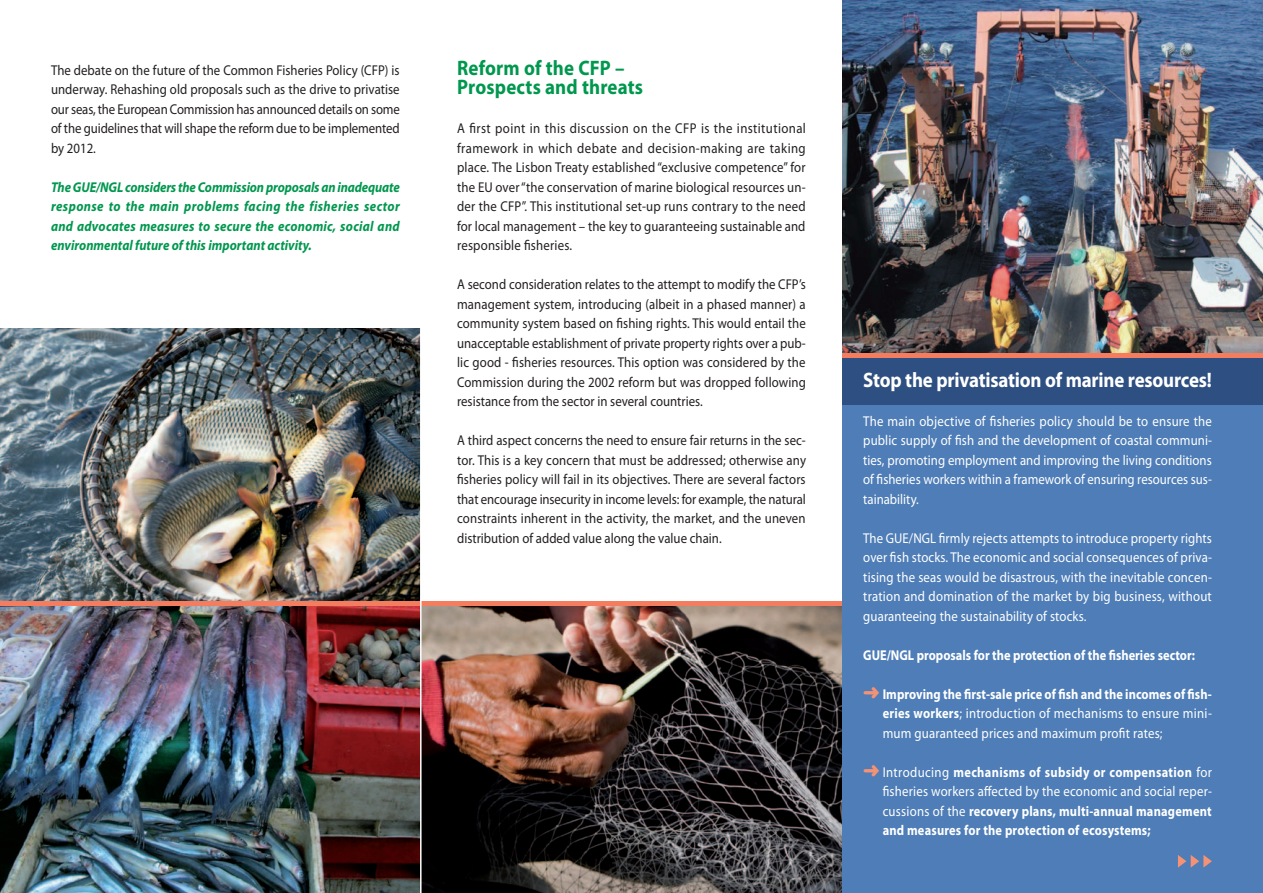
<style>
.page{position:relative;width:1263px;height:893px;background:#fff}
.page>*{position:absolute;margin:0;border:0;box-sizing:border-box;transform-origin:0 0}
.titre_blanc{font:700 21px "Myriad Pro";letter-spacing:-.01em;color:#fff;scale:.9 1}
.titre_couleur{font:700 21px/19.5px "Myriad Pro";letter-spacing:.01em;color:#00974e;scale:.9 1}
.body{font:14.25px/19.5px "Myriad Pro";color:#231f20;text-align:justify;scale:.9 1}
.body-2{font:14.25px/19.5px "Myriad Pro";letter-spacing:.01em;color:#fff;text-align:justify;scale:.9 1}
.body-3{font:700 14.25px/19.5px "Myriad Pro";letter-spacing:.005em;color:#fff;text-align:justify;scale:.87 1}
.body-4{font:italic 700 14.25px/19.5px "Myriad Pro";color:#00974e;text-align:justify;scale:.9 1}
.s1{color:#f69274}
.s2{font-weight:700}
.s3{font-weight:400}
</style>
<div class="page">
<div style="left:842px;top:0;width:421px;height:893px;background:#4e7db7"></div>
<img style="left:842px;top:0;width:421px;height:353px">
<img style="left:0;top:606px;width:842px;height:287px">
<img style="left:0;top:328px;width:420px;height:273px">
<div style="left:0;top:601px;width:842px;height:5px;background:#f37d5e"></div>
<div style="left:842px;top:353px;width:421px;height:51px;background:#2e4f81"></div>
<hr style="left:842px;top:353px;width:421px;height:4px;background:#f37d5e">
<hr style="left:420px;top:319px;width:2px;height:574px;background:#fff">
<svg style="left:1178px;top:855px;width:34px;height:13px"></svg>
<p class="body" style="left:51px;top:60px;width:389px">The debate on the future of the Common Fisheries Policy (CFP) is underway. Rehashing old proposals such as the drive to privatise our seas, the European Commission has announced details on some of the guidelines that will shape the reform due to be implemented by 2012.</p>
<p class="body-4" style="left:51px;top:177px;width:389px">The GUE/NGL considers the Commission proposals an inadequate response to the main problems facing the fisheries sector and advocates measures to secure the economic, social and environmental future of this important activity.</p>
<p class="titre_couleur" style="left:457px;top:57px;width:208px">Reform of the CFP –<br>Prospects and threats</p>
<p class="body" style="left:457px;top:119px;width:389px">A first point in this discussion on the CFP is the institutional framework in which debate and decision-making are taking place. The Lisbon Treaty established “exclusive competence” for the EU over “the conservation of marine biological resources un&shy;der the CFP”. This institutional set-up runs contrary to the need for local management – the key to guaranteeing sustainable and responsible fisheries.</p>
<p class="body" style="left:457px;top:275px;width:389px">A second consideration relates to the attempt to modify the CFP’s management system, introducing (albeit in a phased manner) a community system based on fishing rights. This would entail the unacceptable establishment of private property rights over a pub&shy;lic good - fisheries resources. This option was considered by the Commission during the 2002 reform but was dropped following resistance from the sector in several countries.</p>
<p class="body" style="left:457px;top:431px;width:389px">A third aspect concerns the need to ensure fair returns in the sec&shy;tor. This is a key concern that must be addressed; otherwise any fisheries policy will fail in its objectives. There are several factors that encourage insecurity in income levels: for example, the natural constraints inherent in the activity, the market, and the uneven distribution of added value along the value chain.</p>
<p class="titre_blanc" style="left:863px;top:366px;width:389px">Stop the privatisation of marine resources!</p>
<p class="body-2" style="left:863px;top:411px;width:389px">The main objective of fisheries policy should be to ensure the public supply of fish and the development of coastal communi&shy;ties, promoting employment and improving the living conditions of fisheries workers within a framework of ensuring resources sus&shy;tainability.</p>
<p class="body-2" style="left:863px;top:528px;width:389px">The GUE/NGL firmly rejects attempts to introduce property rights over fish stocks. The economic and social consequences of priva&shy;tising the seas would be disastrous, with the inevitable concen&shy;tration and domination of the market by big business, without guaranteeing the sustainability of stocks.</p>
<p class="body-3" style="left:863px;top:645px;width:383px">GUE/NGL proposals for the protection of the fisheries sector:</p>
<p class="body-2" style="left:883px;top:684px;width:367px;text-indent:-19px"><span class="s1">➜</span> <span class="s2">Improving the first-sale price of fish and the incomes of fish&shy;eries workers</span>; introduction of mechanisms to ensure mini&shy;mum guaranteed prices and maximum profit rates;</p>
<p class="body-3" style="left:883px;top:762px;width:380px;text-indent:-19px"><span class="s1">➜</span> <span class="s3">Introducing</span> mechanisms of subsidy or compensation <span class="s3">for fisheries workers affected by the economic and social reper&shy;cussions of the</span> recovery plans, multi-annual management and measures for the protection of ecosystems;</p>
</div>
